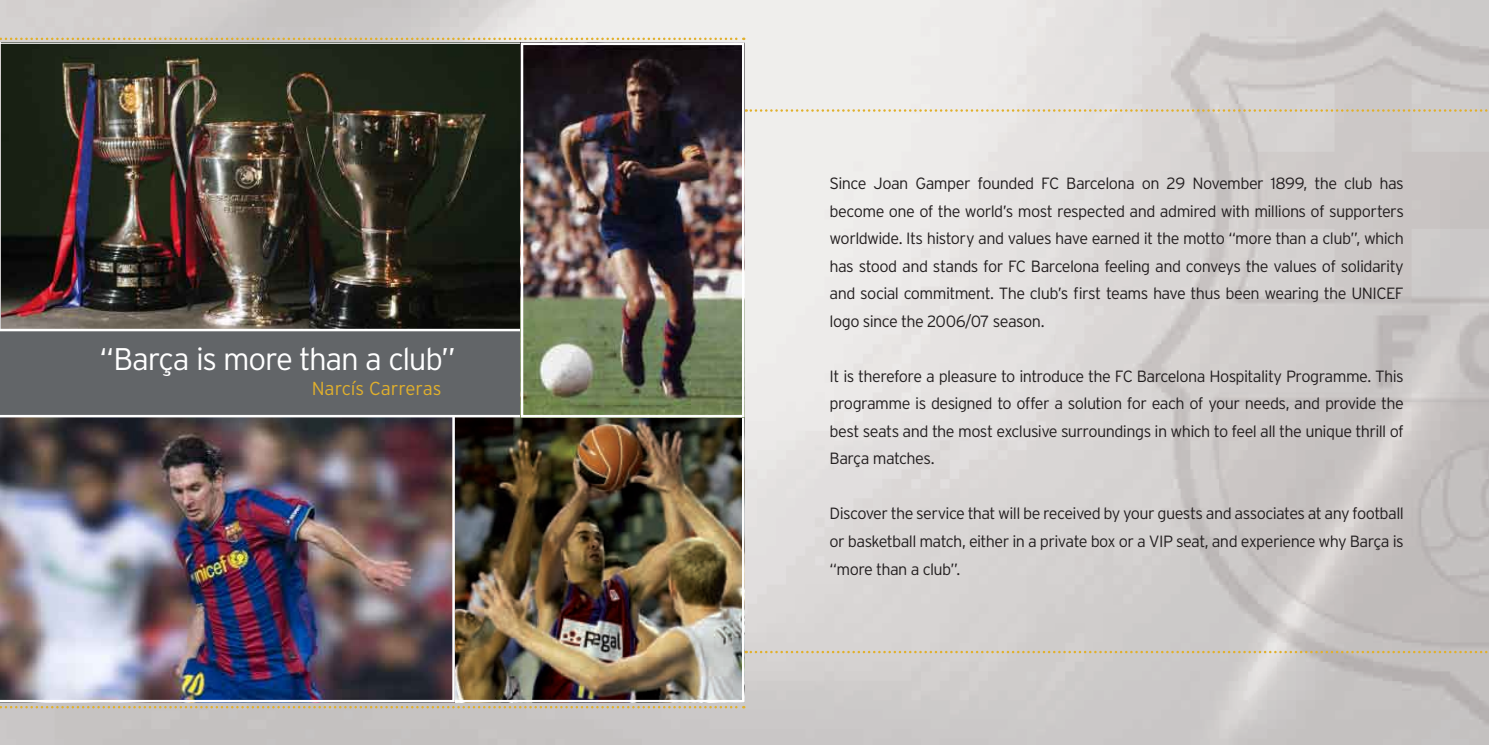
<style>
.page{position:relative;width:1489px;height:745px;background:#fff}
.page>*{position:absolute;margin:0;border:0;box-sizing:border-box;transform-origin:0 0}
.t1{font:300 31.25px "Interstate";letter-spacing:-.04em;color:#fff}
.t2{font:300 18.75px "Interstate";letter-spacing:-.01em;color:#e1b02c}
.t3{font:300 16.25px/27.5px "Interstate";letter-spacing:-.035em;color:#231f20;text-align:justify}
</style>
<div class="page">
<img style="left:0;top:0;width:1488px;height:744px">
<svg style="left:0;top:705px;width:744px;height:3px;background:#cdbe9a"></svg>
<svg style="left:0;top:38px;width:744px;height:2px"></svg>
<img style="left:455px;top:417px;width:286px;height:282px">
<svg style="left:745px;top:109px;width:744px;height:3px;background:#dfcea5"></svg>
<svg style="left:745px;top:650px;width:744px;height:3px;background:#d3c39c"></svg>
<img style="left:0;top:43px;width:520px;height:285px">
<img style="left:0;top:417px;width:455px;height:285px">
<svg style="left:0;top:328px;width:520px;height:89px;background:#696c6f"></svg>
<img style="left:523px;top:46px;width:218px;height:368px">
<div style="left:520px;top:43px;width:224px;height:374px;border:2px solid #fff"></div>
<h1 class="t1" style="left:100px;top:341px;width:358px">“Barça is more than a club”</h1>
<p class="t2" style="left:312px;top:378px;width:131px">Narcís Carreras</p>
<p class="t3" style="left:829px;top:169px;width:576px">Since Joan Gamper founded FC Barcelona on 29 November 1899, the club has become one of the world’s most respected and admired with millions of supporters worldwide. Its history and values have earned it the motto “more than a club”, which has stood and stands for FC Barcelona feeling and conveys the values of solidarity and social commitment. The club’s first teams have thus been wearing the UNICEF logo since the 2006/07 season.</p>
<p class="t3" style="left:829px;top:362px;width:576px">It is therefore a pleasure to introduce the FC Barcelona Hospitality Programme. This programme is designed to offer a solution for each of your needs, and provide the best seats and the most exclusive surroundings in which to feel all the unique thrill of Barça matches.</p>
<p class="t3" style="left:829px;top:499px;width:575px">Discover the service that will be received by your guests and associates at any football or basketball match, either in a private box or a VIP seat, and experience why Barça is “more than a club”.</p>
</div>
